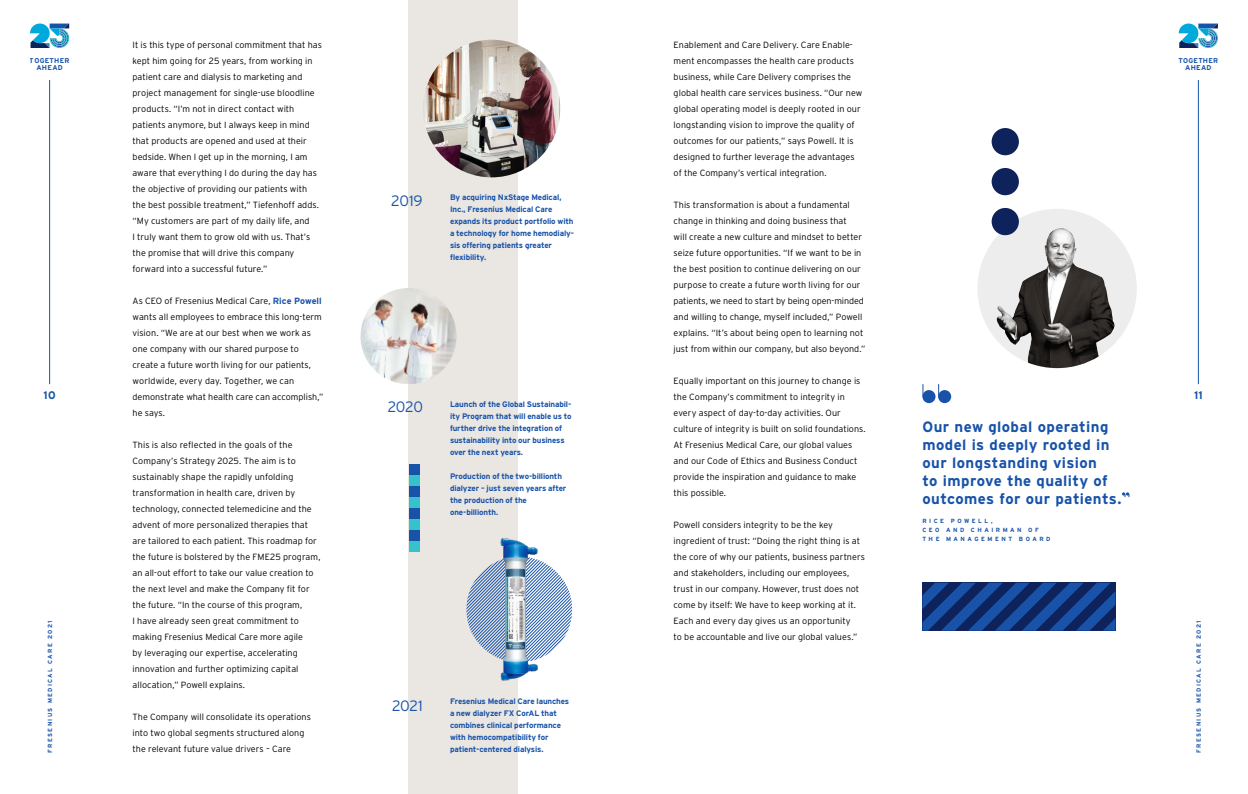
<style>
.page{position:relative;width:1248px;height:794px;background:#fff}
.page>*{position:absolute;margin:0;border:0;box-sizing:border-box;transform-origin:0 0}
.t1{font:700 15px/18px "Interstate";letter-spacing:.025em;color:#1853a9}
.t2{font:300 15px "Interstate";letter-spacing:-.025em;color:#1853a9}
.t3{font:700 11px "Interstate";color:#1853a9}
.t4{font:300 9px/16px "Interstate";letter-spacing:.005em;color:#000}
.t5{font:700 8px/12px "Interstate";letter-spacing:-.015em;color:#1853a9}
.t6{font:700 7px/7px "Interstate";letter-spacing:.035em;color:#1853a9;text-align:center}
.t7{font:700 6px "Interstate";letter-spacing:.225em;color:#1853a9}
.t8{font:700 6px/9px "Interstate";letter-spacing:.415em;color:#1853a9}
.s1{font-weight:700;color:#1853a9}
</style>
<div class="page">
<svg style="left:977px;top:209px;width:159px;height:159px;fill:#ededed"></svg>
<img style="left:996px;top:228px;width:64px;height:123px">
<svg style="left:1122px;top:492px;width:7px;height:5px"></svg>
<div style="left:938px;top:390px;width:13px;height:13px;background:#1853a9;border-radius:50%"></div>
<div style="left:922px;top:390px;width:13px;height:13px;background:#1853a9;border-radius:50%"></div>
<svg style="left:922px;top:582px;width:193px;height:48px"></svg>
<div style="left:991px;top:128px;width:27px;height:27px;background:#0e235b;border-radius:50%"></div>
<div style="left:991px;top:168px;width:27px;height:27px;background:#0e235b;border-radius:50%"></div>
<div style="left:991px;top:208px;width:27px;height:27px;background:#0e235b;border-radius:50%"></div>
<svg style="left:1178px;top:24px;width:40px;height:24px"></svg>
<hr style="left:1197px;top:80px;width:1px;height:304px;background:#1853a9">
<div style="left:408px;top:0;width:109px;height:794px;background:#eae7e3"></div>
<svg style="left:466px;top:560px;width:106px;height:99px"></svg>
<img style="left:423px;top:40px;width:137px;height:137px;border-radius:69px">
<img style="left:360px;top:288px;width:96px;height:96px;border-radius:48px">
<div style="left:408px;top:530px;width:11px;height:11px;background:#1853a9"></div>
<div style="left:408px;top:508px;width:11px;height:11px;background:#1853a9"></div>
<div style="left:408px;top:486px;width:11px;height:11px;background:#1853a9"></div>
<div style="left:408px;top:464px;width:11px;height:11px;background:#1853a9"></div>
<div style="left:408px;top:540px;width:11px;height:11px;background:#36c2cb"></div>
<div style="left:408px;top:518px;width:11px;height:11px;background:#36c2cb"></div>
<div style="left:408px;top:497px;width:11px;height:10px;background:#36c2cb"></div>
<div style="left:408px;top:475px;width:11px;height:11px;background:#36c2cb"></div>
<img style="left:500px;top:537px;width:38px;height:144px">
<svg style="left:30px;top:24px;width:40px;height:24px"></svg>
<hr style="left:49px;top:80px;width:1px;height:304px;background:#1853a9">
<p class="t6" style="left:30px;top:57px;width:41px">TOGETHER<br>AHEAD</p>
<p class="t3" style="left:44px;top:389px;width:14px">10</p>
<p class="t7" style="left:47px;top:753px;width:134px;rotate:-90deg">FRESENIUS MEDICAL CARE 2021</p>
<p class="t4" style="left:132px;top:37px;width:191px">It is this type of personal commitment that has kept him going for 25 years, from working in patient care and dialysis to marketing and project management for single-use bloodline products. “I’m not in direct contact with patients anymore, but I always keep in mind that products are opened and used at their bedside. When I get up in the morning, I am aware that everything I do during the day has the objective of providing our patients with the best possible treatment,” Tiefenhoff adds. “My customers are part of my daily life, and<br>I truly want them to grow old with us. That’s the promise that will drive this company forward into a successful future.”</p>
<p class="t4" style="left:132px;top:293px;width:192px">As CEO of Fresenius Medical Care, <span class="s1">Rice Powell </span>wants all employees to embrace this long-term vision. “We are at our best when we work as one company with our shared purpose to create a future worth living for our patients, worldwide, every day. Together, we can demonstrate what health care can accomplish,” he says.</p>
<p class="t4" style="left:132px;top:437px;width:189px">This is also reflected in the goals of the Company’s Strategy 2025. The aim is to sustainably shape the rapidly unfolding transformation in health care, driven by technology, connected telemedicine and the advent of more personalized therapies that are tailored to each patient. This roadmap for the future is bolstered by the FME25 program, an all-out effort to take our value creation to the next level and make the Company fit for the future. “In the course of this program,<br>I have already seen great commitment to making Fresenius Medical Care more agile<br>by leveraging our expertise, accelerating innovation and further optimizing capital allocation,” Powell explains.</p>
<p class="t4" style="left:132px;top:709px;width:180px">The Company will consolidate its operations into two global segments structured along the relevant future value drivers – Care</p>
<h1 class="t2" style="left:391px;top:192px;width:33px">2019</h1>
<p class="t5" style="left:450px;top:191px;width:125px">By acquiring NxStage Medical,<br>Inc., Fresenius Medical Care expands its product portfolio with a technology for home hemodialy&shy;sis offering patients greater flexibility.</p>
<h1 class="t2" style="left:388px;top:399px;width:37px">2020</h1>
<p class="t5" style="left:450px;top:398px;width:123px">Launch of the Global Sustainabil&shy;ity Program that will enable us to further drive the integration of sustainability into our business over the next years.</p>
<p class="t5" style="left:450px;top:470px;width:118px">Production of the two-billionth dialyzer – just seven years after the production of the one-billionth.</p>
<h1 class="t2" style="left:392px;top:697px;width:32px">2021</h1>
<p class="t5" style="left:450px;top:695px;width:121px">Fresenius Medical Care launches a new dialyzer FX CorAL that combines clinical performance with hemocompatibility for patient-centered dialysis.</p>
<p class="t4" style="left:673px;top:37px;width:190px">Enablement and Care Delivery. Care Enable&shy;ment encompasses the health care products business, while Care Delivery comprises the global health care services business. “Our new global operating model is deeply rooted in our longstanding vision to improve the quality of outcomes for our patients,” says Powell. It is designed to further leverage the advantages of the Company’s vertical integration.</p>
<p class="t4" style="left:673px;top:197px;width:193px">This transformation is about a fundamental change in thinking and doing business that<br>will create a new culture and mindset to better seize future opportunities. “If we want to be in the best position to continue delivering on our purpose to create a future worth living for our patients, we need to start by being open-minded and willing to change, myself included,” Powell explains. “It’s about being open to learning not just from within our company, but also beyond.”</p>
<p class="t4" style="left:673px;top:373px;width:194px">Equally important on this journey to change is the Company’s commitment to integrity in every aspect of day-to-day activities. Our culture of integrity is built on solid foundations.<br>At Fresenius Medical Care, our global values and our Code of Ethics and Business Conduct provide the inspiration and guidance to make this possible.</p>
<p class="t4" style="left:673px;top:517px;width:193px">Powell considers integrity to be the key ingredient of trust: “Doing the right thing is at the core of why our patients, business partners and stakeholders, including our employees, trust in our company. However, trust does not come by itself: We have to keep working at it.<br>Each and every day gives us an opportunity<br>to be accountable and live our global values.”</p>
<h1 class="t1" style="left:922px;top:418px;width:200px">Our new global operating model is deeply rooted in our longstanding vision<br>to improve the quality of outcomes for our patients.</h1>
<p class="t8" style="left:922px;top:516px;width:130px">RICE POWELL,<br>CEO AND CHAIRMAN OF<br>THE MANAGEMENT BOARD</p>
<p class="t6" style="left:1178px;top:57px;width:41px">TOGETHER<br>AHEAD</p>
<p class="t3" style="left:1193px;top:389px;width:10px">11</p>
<p class="t7" style="left:1195px;top:753px;width:134px;rotate:-90deg">FRESENIUS MEDICAL CARE 2021</p>
</div>
